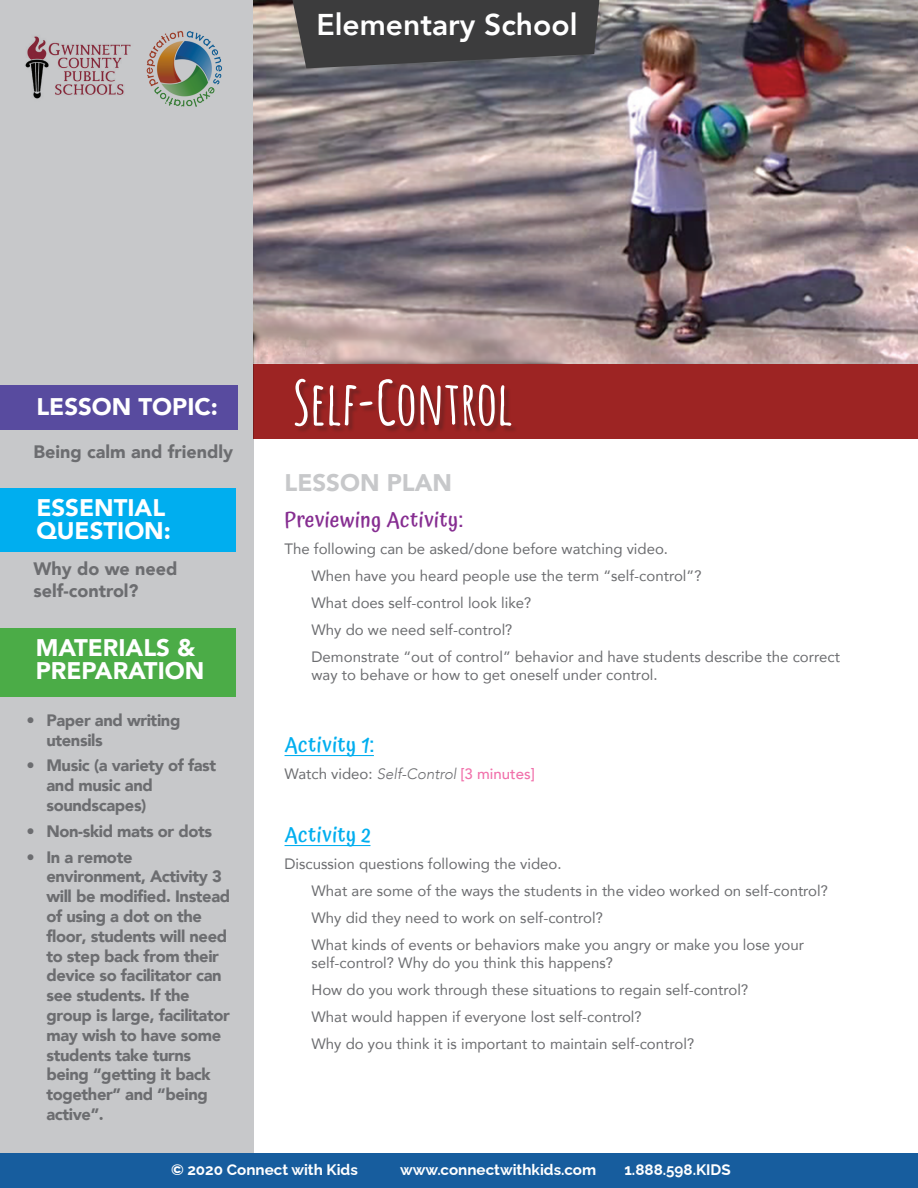
<style>
.page{position:relative;width:918px;height:1188px;background:#fff}
.page>*{position:absolute;margin:0;border:0;box-sizing:border-box;transform-origin:0 0}
.t1{font:700 60px "Amatic SC";letter-spacing:-.015em;color:#fff}
.t2{font:800 30px "Avenir";color:#fff}
.t3{font:900 24px/22.5px "Avenir";color:#fff}
.t4{font:900 24px "Avenir";color:#c7c8ca}
.t5{font:500 21px "Atma";letter-spacing:.02em;color:#862d91}
.t6{font:500 21px "Atma";letter-spacing:.025em;color:#00aeef}
.t7{font:900 18px/21.6px "Avenir";color:#6c6d70}
.t8{font:900 16.5px/19.8px "Avenir";letter-spacing:-.025em;color:#6c6d70}
.t9{font:700 15.15px "Raleway";color:#fff}
.t10{font:15px/27px "Avenir";color:#6c6d70}
.t11{font:italic 300 15px "Avenir";color:#6c6d70}
.s1{font-weight:400;font-style:normal}
.s2{font-weight:500;font-style:normal;color:#f171ab}
</style>
<div class="page">
<div style="left:0;top:0;width:254px;height:1188px;background:#c7c8ca"></div>
<img style="left:146px;top:31px;width:76px;height:76px">
<img style="left:25px;top:36px;width:106px;height:63px">
<div style="left:0;top:1154px;width:918px;height:34px;background:#175d9e"></div>
<hr style="left:285px;top:755px;width:89px;height:1px;background:#00aeef">
<hr style="left:285px;top:845px;width:85px;height:1px;background:#00aeef">
<div style="left:0;top:628px;width:235px;height:68px;background:#4bac47"></div>
<div style="left:0;top:488px;width:236px;height:64px;background:#00aeef"></div>
<div style="left:0;top:386px;width:238px;height:44px;background:#584b9f"></div>
<div style="left:253px;top:364px;width:665px;height:74px;background:#9d2423"></div>
<div style="left:296px;top:381px;width:223px;height:52px;background:#231f20;opacity:.3"></div>
<img style="left:254px;top:0;width:664px;height:364px">
<svg style="left:293px;top:0;width:306px;height:68px;background:#424243"></svg>
<h2 class="t2" style="left:316px;top:1px;width:263px">Elementary School</h2>
<h3 class="t3" style="left:36px;top:395px;width:183px">LESSON TOPIC:</h3>
<p class="t7" style="left:33px;top:440px;width:201px">Being calm and friendly</p>
<h3 class="t3" style="left:36px;top:496px;width:136px">ESSENTIAL<br>QUESTION:</h3>
<p class="t7" style="left:33px;top:558px;width:146px">Why do we need self-control?</p>
<h3 class="t3" style="left:36px;top:636px;width:170px">MATERIALS &amp;<br>PREPARATION</h3>
<p class="t8" style="left:46px;top:710px;width:135px;text-indent:-20px">• Paper and writing utensils</p>
<p class="t8" style="left:46px;top:755px;width:171px;text-indent:-20px">• Music (a variety of fast and music and soundscapes)</p>
<p class="t8" style="left:27px;top:821px;width:187px">• Non-skid mats or dots</p>
<p class="t8" style="left:46px;top:847px;width:185px;text-indent:-20px">• In a remote environment, Activity 3 will be modified. Instead of using a dot on the floor, students will need to step back from their device so facilitator can see students. If the group is large, facilitator may wish to have some students take turns being “getting it back together” and “being active”.</p>
<h1 class="t1" style="left:292px;top:357px;width:222px">SELF-CONTROL</h1>
<h3 class="t4" style="left:285px;top:462px;width:169px">LESSON PLAN</h3>
<h3 class="t5" style="left:285px;top:506px;width:180px">Previewing Activity:</h3>
<p class="t10" style="left:312px;top:535px;width:530px;text-indent:-27px">The following can be asked/done before watching video.<br>When have you heard people use the term “self-control”?<br>What does self-control look like?<br>Why do we need self-control?<br>Demonstrate “out of control” behavior and have students describe the correct</p>
<p class="t10" style="left:312px;top:661px;width:348px">way to behave or how to get oneself under control.</p>
<h3 class="t6" style="left:285px;top:731px;width:91px">Activity 1:</h3>
<p class="t11" style="left:285px;top:765px;width:252px"><span class="s1">Watch video:</span> Self-Control <span class="s2">[3 minutes]</span></p>
<h3 class="t6" style="left:285px;top:821px;width:87px">Activity 2</h3>
<p class="t10" style="left:312px;top:850px;width:518px;text-indent:-27px">Discussion questions following the video.<br>What are some of the ways the students in the video worked on self-control?<br>Why did they need to work on self-control?<br>What kinds of events or behaviors make you angry or make you lose your</p>
<p class="t10" style="left:312px;top:949px;width:438px">self-control? Why do you think this happens?<br>How do you work through these situations to regain self-control?<br>What would happen if everyone lost self-control?<br>Why do you think it is important to maintain self-control?</p>
<p class="t9" style="left:171px;top:1157px;width:188px">© 2020 Connect with Kids</p>
<p class="t9" style="left:400px;top:1157px;width:198px">www.connectwithkids.com</p>
<p class="t9" style="left:624px;top:1157px;width:108px">1.888.598.KIDS</p>
</div>
